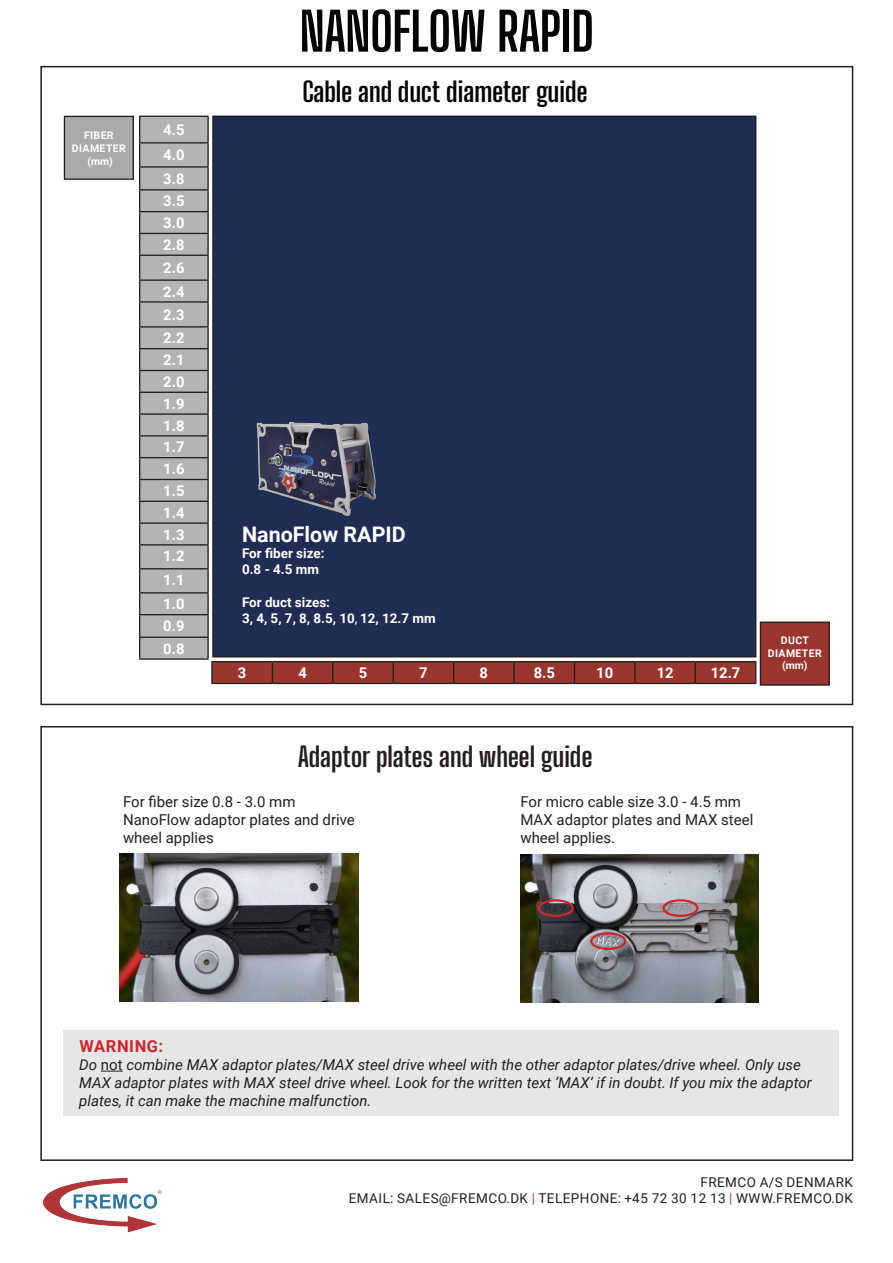
<style>
.page{position:relative;width:893px;height:1263px;background:#fff}
.page>*{position:absolute;margin:0;border:0;box-sizing:border-box;transform-origin:0 0}
.t1{font:700 52.5px "Big Shoulders Display";letter-spacing:-.015em;color:#040503}
.t2{font:700 27px "Big Shoulders Display";letter-spacing:-.005em;color:#231f20}
.t3{font:700 27px "Big Shoulders Display";letter-spacing:-.005em;color:#040503}
.t4{font:700 21.45px "Roboto";color:#fff}
.t5{font:700 16.5px "Roboto";letter-spacing:.035em;color:#d1232a}
.t6{font:italic 15px/18px "Roboto";color:#231f20}
.t7{font:15px/18.1px "Roboto";color:#231f20}
.t8{font:700 14.7px "Roboto";color:#fff}
.t9{font:700 14.7px "Roboto";color:#fcfcfc}
.t10{font:13.5px/16.2px "Roboto";letter-spacing:.035em;color:#231f20;text-align:right}
.t11{font:700 13.35px/16px "Roboto";color:#fff}
.t12{font:700 10.5px/12.6px "Roboto";letter-spacing:.035em;color:#fff;text-align:center}
.s1{font-size:10.8px}
.s2{font-style:normal}
.s3{color:#b03639}
</style>
<div class="page">
<div style="left:760px;top:622px;width:69px;height:63px;background:#9b362f"></div>
<div style="left:760px;top:622px;width:70px;height:64px;border:1px solid #231f20"></div>
<div style="left:64px;top:116px;width:69px;height:63px;background:#aaa"></div>
<div style="left:64px;top:116px;width:70px;height:64px;border:1px solid #231f20"></div>
<hr style="left:211px;top:683px;width:61px;height:1px;background:#231f20">
<hr style="left:272px;top:683px;width:61px;height:1px;background:#231f20">
<hr style="left:333px;top:683px;width:60px;height:1px;background:#231f20">
<hr style="left:393px;top:683px;width:61px;height:1px;background:#231f20">
<hr style="left:454px;top:683px;width:60px;height:1px;background:#231f20">
<hr style="left:514px;top:683px;width:60px;height:1px;background:#231f20">
<hr style="left:636px;top:683px;width:59px;height:1px;background:#231f20">
<hr style="left:695px;top:683px;width:61px;height:1px;background:#231f20">
<svg style="left:139px;top:116px;width:617px;height:567px;background:#363e5f"></svg>
<hr style="left:634px;top:662px;width:2px;height:21px;background:#231f20">
<hr style="left:574px;top:683px;width:62px;height:1px;background:#231f20">
<div style="left:63px;top:1030px;width:775px;height:86px;background:#e6e6e6"></div>
<svg style="left:101px;top:1071px;width:22px;height:1px"></svg>
<img style="left:521px;top:854px;width:238px;height:148px">
<img style="left:120px;top:853px;width:238px;height:148px">
<div style="left:40px;top:726px;width:813px;height:435px;border:2px solid #231f20"></div>
<div style="left:538px;top:899px;width:36px;height:18px;border:2px solid #d1232a;border-radius:50%"></div>
<div style="left:590px;top:932px;width:36px;height:18px;border:2px solid #d1232a;border-radius:50%"></div>
<div style="left:662px;top:899px;width:36px;height:18px;border:2px solid #d1232a;border-radius:50%"></div>
<img style="left:43px;top:1177px;width:119px;height:56px">
<img style="left:242px;top:410px;width:142px;height:116px">
<p class="t1" style="left:300px;top:-4px;width:296px">NANOFLOW RAPID</p>
<p class="t12" style="left:84px;top:129px;width:31px">FIBER</p>
<p class="t12" style="left:72px;top:142px;width:55px">DIAMETER</p>
<p class="t12" style="left:87px;top:154px;width:27px">(mm)</p>
<p class="t8" style="left:163px;top:120px;width:23px">4.5</p>
<p class="t9" style="left:163px;top:145px;width:23px">4.0</p>
<p class="t9" style="left:163px;top:168px;width:23px">3.8</p>
<p class="t8" style="left:163px;top:191px;width:23px">3.5</p>
<p class="t8" style="left:163px;top:213px;width:23px">3.0</p>
<p class="t8" style="left:163px;top:234px;width:23px">2.8</p>
<p class="t8" style="left:163px;top:258px;width:23px">2.6</p>
<p class="t8" style="left:163px;top:281px;width:23px">2.4</p>
<p class="t8" style="left:163px;top:304px;width:23px">2.3</p>
<p class="t8" style="left:163px;top:328px;width:23px">2.2</p>
<p class="t8" style="left:163px;top:350px;width:23px">2.1</p>
<p class="t8" style="left:163px;top:371px;width:23px">2.0</p>
<p class="t8" style="left:163px;top:393px;width:23px">1.9</p>
<p class="t8" style="left:163px;top:415px;width:23px">1.8</p>
<p class="t8" style="left:163px;top:437px;width:23px">1.7</p>
<p class="t8" style="left:163px;top:459px;width:23px">1.6</p>
<p class="t8" style="left:163px;top:480px;width:23px">1.5</p>
<p class="t8" style="left:163px;top:502px;width:23px">1.4</p>
<p class="t8" style="left:163px;top:524px;width:23px">1.3</p>
<p class="t8" style="left:163px;top:546px;width:23px">1.2</p>
<p class="t8" style="left:163px;top:570px;width:23px">1.1</p>
<p class="t8" style="left:163px;top:594px;width:23px">1.0</p>
<p class="t8" style="left:163px;top:616px;width:23px">0.9</p>
<p class="t8" style="left:163px;top:638px;width:23px">0.8</p>
<p class="t3" style="left:303px;top:73px;width:286px">Cable and duct diameter guide</p>
<p class="t4" style="left:242px;top:519px;width:165px">NanoFlow RAPID</p>
<p class="t11" style="left:242px;top:545px;width:84px">For fiber size:</p>
<p class="t11" style="left:242px;top:561px;width:79px">0.8 - 4.5 mm</p>
<p class="t11" style="left:242px;top:593px;width:195px">For duct sizes:<br>3, 4, 5, 7, 8, 8.5, 10<span class="s1">,</span> 12, 12.7 mm</p>
<p class="t8" style="left:238px;top:662px;width:10px">3</p>
<p class="t8" style="left:298px;top:662px;width:10px">4</p>
<p class="t8" style="left:359px;top:662px;width:10px">5</p>
<p class="t8" style="left:419px;top:662px;width:10px">7</p>
<p class="t8" style="left:480px;top:662px;width:10px">8</p>
<p class="t8" style="left:534px;top:662px;width:23px">8.5</p>
<p class="t8" style="left:596px;top:662px;width:18px">10</p>
<p class="t8" style="left:657px;top:662px;width:18px">12</p>
<p class="t8" style="left:711px;top:662px;width:31px">12.7</p>
<p class="t12" style="left:781px;top:634px;width:30px">DUCT</p>
<p class="t12" style="left:768px;top:646px;width:55px">DIAMETER (mm)</p>
<p class="t2" style="left:298px;top:738px;width:296px">Adaptor plates and wheel guide</p>
<p class="t7" style="left:123px;top:792px;width:233px">For fiber size 0.8 - 3.0 mm<br>NanoFlow adaptor plates and drive wheel applies</p>
<p class="t7" style="left:520px;top:792px;width:234px">For micro cable size 3.0 - 4.5 mm<br>MAX adaptor plates and MAX steel wheel applies.</p>
<p class="t5" style="left:80px;top:1034px;width:85px">WARNING:</p>
<p class="t6" style="left:79px;top:1055px;width:734px">Do <span class="s2">not</span> combine MAX adaptor plates/MAX steel drive wheel with the other adaptor plates/drive wheel. Only use<br>MAX adaptor plates with MAX steel drive wheel. Look for the written text ’MAX’ if in doubt. If you mix the adaptor plates, it can make the machine malfunction.</p>
<p class="t10" style="left:349px;top:1173px;width:506px">FREMCO A/S DENMARK<br>EMAIL: SALES@FREMCO.DK <span class="s3">|</span> TELEPHONE: +45 72 30 12 13 <span class="s3">|</span> WWW.FREMCO.DK</p>
</div>
